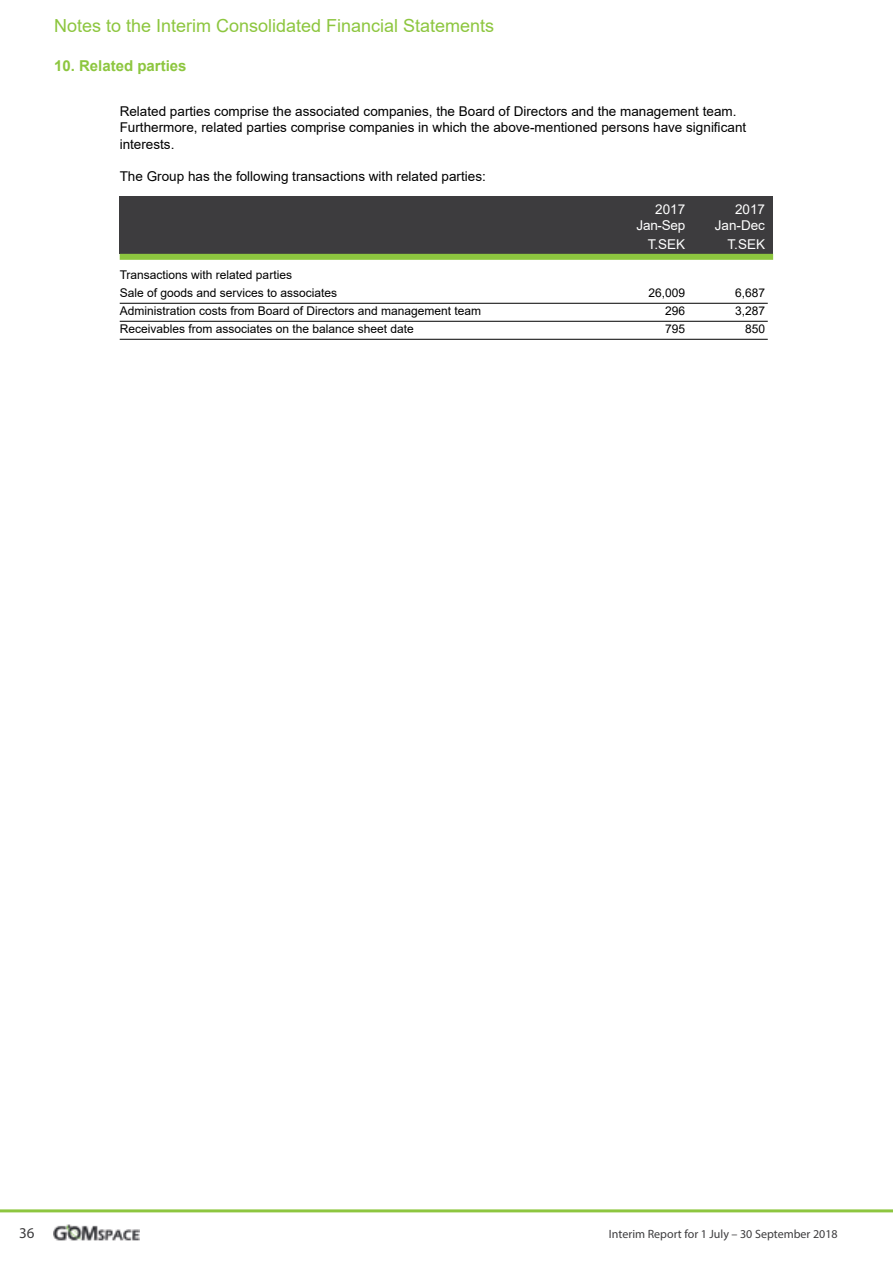
<style>
.page{position:relative;width:893px;height:1263px;background:#fff}
.page>*{position:absolute;margin:0;border:0;box-sizing:border-box;transform-origin:0 0}
.t1{font:18px "Arial";color:#8dc63f}
.t2{font:700 15px "Arial";color:#8dc63f}
.t3{font:15px "Myriad Pro";color:#3d3c3e}
.t4{font:13.5px/16.2px "Arial";color:#000}
.t5{font:13.5px/16.2px "Arial";color:#fff;text-align:right}
.t6{font:13.5px/16.2px "Arial";letter-spacing:-.02em;color:#fff;text-align:right}
.t7{font:12px/18px "Arial";color:#000}
.t8{font:12px "Myriad Pro";color:#3d3c3e}
</style>
<div class="page">
<img style="left:54px;top:1224px;width:85px;height:17px">
<hr style="left:0;top:1209px;width:893px;height:3px;background:#8dc63f">
<hr style="left:120px;top:303px;width:648px;height:1px;background:#000">
<hr style="left:120px;top:321px;width:648px;height:1px;background:#000">
<hr style="left:120px;top:339px;width:648px;height:1px;background:#000">
<div style="left:120px;top:197px;width:653px;height:57px;background:#3d3c3e"></div>
<div style="left:120px;top:254px;width:653px;height:6px;background:#8dc63f"></div>
<h1 class="t1" style="left:54px;top:13px;width:442px">Notes to the Interim Consolidated Financial Statements</h1>
<p class="t2" style="left:54px;top:55px;width:134px">10. Related parties</p>
<p class="t4" style="left:120px;top:103px;width:628px">Related parties comprise the associated companies, the Board of Directors and the management team.<br>Furthermore, related parties comprise companies in which the above-mentioned persons have significant interests.</p>
<p class="t4" style="left:120px;top:168px;width:368px">The Group has the following transactions with related parties:</p>
<p class="t7" style="left:120px;top:266px;width:363px">Transactions with related parties<br>Sale of goods and services to associates<br>Administration costs from Board of Directors and management team Receivables from associates on the balance sheet date</p>
<p class="t6" style="left:637px;top:201px;width:50px">2017<br>Jan-Sep</p>
<p class="t5" style="left:648px;top:236px;width:39px">T.SEK</p>
<p class="t7" style="left:665px;top:284px;width:22px;text-align:justify;text-indent:-17px">26,009<br>296<br>795</p>
<p class="t5" style="left:715px;top:201px;width:52px">2017<br>Jan-Dec</p>
<p class="t5" style="left:727px;top:236px;width:39px">T.SEK</p>
<p class="t7" style="left:735px;top:284px;width:32px;text-align:right">6,687<br>3,287<br>850</p>
<p class="t3" style="left:19px;top:1224px;width:17px">36</p>
<p class="t8" style="left:609px;top:1226px;width:230px">Interim Report for 1 July – 30 September 2018</p>
</div>
